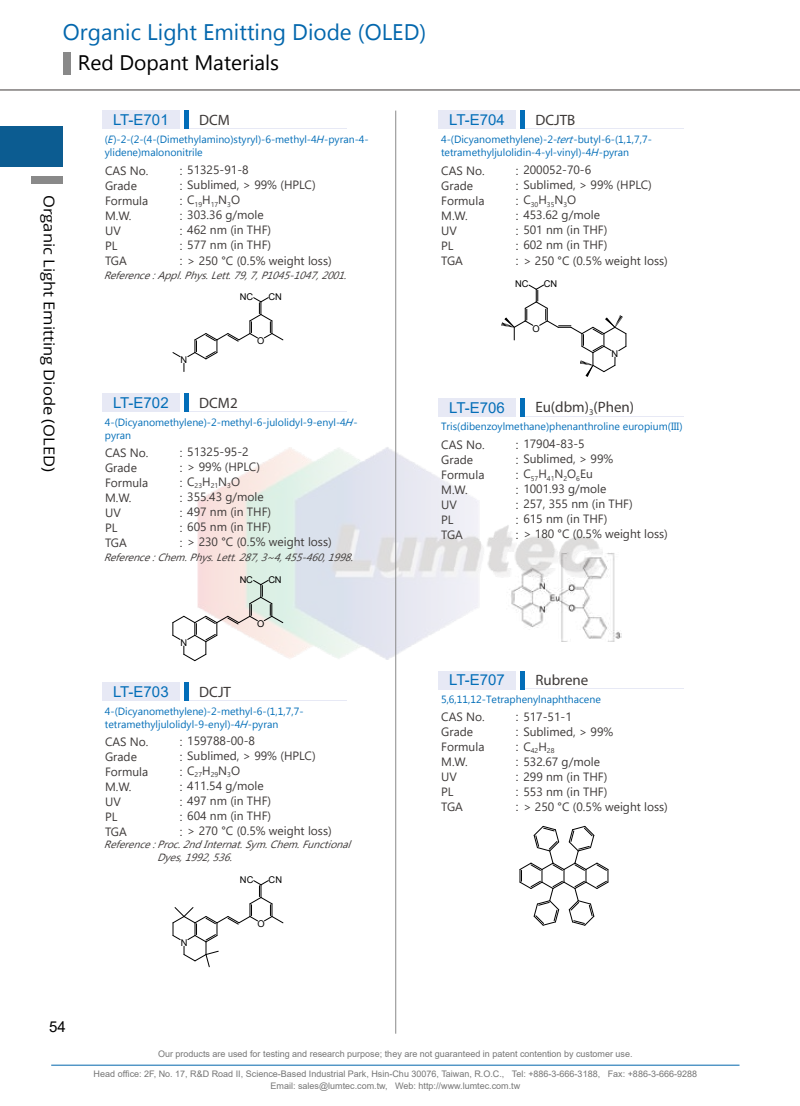
<style>
.page{position:relative;width:800px;height:1106px;background:#fff}
.page>*{position:absolute;margin:0;border:0;box-sizing:border-box;transform-origin:0 0}
.t1{font:22.5px "Microsoft New Tai Lue";color:#0367ad}
.t2{font:21px "Microsoft New Tai Lue";color:#000}
.t3{font:15px "Arial";color:#036eb8}
.t4{font:15px "Myriad Pro";color:#3e3a39}
.t5{font:15px "Open Sans";color:#000;scale:1.1 1}
.t6{font:15px "Arial";color:#000}
.t7{font:12px/15px "Segoe UI";color:#3e3a39}
.t8{font:12px/15px "Arial";color:#3e3a39;text-align:justify}
.t9{font:10.5px/13.5px "Microsoft Tai Le";color:#036eb8}
.t10{font:italic 10.5px/13.5px "Microsoft Tai Le";color:#3e3a39}
.t11{font:9.3px "Arial";letter-spacing:-.02em;color:#000}
.t12{font:9px/12px "Arial";color:#767676;text-align:center}
.t13{font:7.05px "Segoe UI";color:#3e3a39}
.s1{font-style:italic}
.s2{font-family:"Arial"}
.s3{font-family:"Segoe UI"}
</style>
<div class="page">
<img style="left:197px;top:446px;width:405px;height:214px">
<hr style="left:51px;top:1064px;width:688px;height:1px;background:#0367ad">
<hr style="left:395px;top:111px;width:1px;height:922px;background:#898989">
<div style="left:0;top:126px;width:63px;height:41px;background:#0c5c91"></div>
<div style="left:32px;top:176px;width:31px;height:7px;background:#898989"></div>
<div style="left:63px;top:52px;width:7px;height:22px;background:#898989"></div>
<hr style="left:0;top:90px;width:799px;height:1px;background:#3e3a39">
<div style="left:102px;top:111px;width:77px;height:18px;background:#e7e9f5"></div>
<div style="left:438px;top:111px;width:77px;height:18px;background:#e7e9f5"></div>
<div style="left:438px;top:398px;width:77px;height:19px;background:#e7e9f5"></div>
<div style="left:438px;top:670px;width:77px;height:19px;background:#e7e9f5"></div>
<div style="left:102px;top:393px;width:77px;height:19px;background:#e7e9f5"></div>
<div style="left:102px;top:682px;width:77px;height:19px;background:#e7e9f5"></div>
<hr style="left:185px;top:128px;width:162px;height:1px;background:#e7e9f5">
<hr style="left:521px;top:128px;width:162px;height:1px;background:#e7e9f5">
<hr style="left:521px;top:416px;width:162px;height:1px;background:#e7e9f5">
<hr style="left:521px;top:688px;width:162px;height:1px;background:#e7e9f5">
<hr style="left:185px;top:411px;width:162px;height:1px;background:#e7e9f5">
<hr style="left:185px;top:700px;width:162px;height:1px;background:#e7e9f5">
<hr style="left:184px;top:111px;width:4px;height:18px;background:#036eb8">
<hr style="left:520px;top:111px;width:4px;height:18px;background:#036eb8">
<hr style="left:520px;top:398px;width:4px;height:19px;background:#036eb8">
<hr style="left:520px;top:670px;width:4px;height:19px;background:#036eb8">
<hr style="left:184px;top:393px;width:4px;height:19px;background:#036eb8">
<hr style="left:184px;top:682px;width:4px;height:19px;background:#036eb8">
<svg style="left:172px;top:297px;width:111px;height:74px"></svg>
<svg style="left:172px;top:580px;width:111px;height:81px"></svg>
<svg style="left:501px;top:284px;width:125px;height:93px"></svg>
<svg style="left:519px;top:826px;width:89px;height:99px"></svg>
<img style="left:506px;top:552px;width:115px;height:90px">
<svg style="left:172px;top:880px;width:111px;height:87px"></svg>
<h1 class="t1" style="left:63px;top:19px;width:365px">Organic Light Emitting Diode (OLED)</h1>
<h2 class="t2" style="left:78px;top:50px;width:203px">Red Dopant Materials</h2>
<p class="t3" style="left:113px;top:110px;width:57px">LT-E701</p>
<p class="t3" style="left:449px;top:110px;width:57px">LT-E704</p>
<p class="t4" style="left:199px;top:111px;width:32px">DCM</p>
<p class="t4" style="left:535px;top:111px;width:41px">DCJTB</p>
<p class="t5" style="left:59px;top:195px;width:254px;rotate:90deg">Organic Light Emitting Diode (OLED)</p>
<p class="t9" style="left:105px;top:133px;width:265px">(<span class="s1">E</span>)-2-(2-(4-(Dimethylamino)styryl)-6-methyl-4<span class="s1">H</span>-pyran-4- ylidene)malononitrile</p>
<p class="t9" style="left:441px;top:133px;width:212px">4-(Dicyanomethylene)-2-<span class="s1">tert</span>-butyl-6-(1,1,7,7- tetramethyljulolidin-4-yl-vinyl)-4<span class="s1">H</span>-pyran</p>
<p class="t7" style="left:179px;top:162px;width:138px"><span class="s2">:</span> 51325-91-8<br><span class="s2">:</span> Sublimed, &gt; 99% (HPLC)</p>
<p class="t8" style="left:179px;top:193px;width:5px">:</p>
<p class="t7" style="left:179px;top:207px;width:154px"><span class="s2">:</span> 303.36 g/mole<br><span class="s2">:</span> 462 nm (in THF)<br><span class="s2">:</span> 577 nm (in THF)<br><span class="s2">:</span> &gt; 250 °C (0.5% weight loss)</p>
<p class="t7" style="left:515px;top:162px;width:138px"><span class="s2">:</span> 200052-70-6<br><span class="s2">:</span> Sublimed, &gt; 99% (HPLC)</p>
<p class="t8" style="left:515px;top:193px;width:5px">:</p>
<p class="t7" style="left:515px;top:207px;width:154px"><span class="s2">:</span> 453.62 g/mole<br><span class="s2">:</span> 501 nm (in THF)<br><span class="s2">:</span> 602 nm (in THF)<br><span class="s2">:</span> &gt; 250 °C (0.5% weight loss)</p>
<p class="t7" style="left:105px;top:162px;width:45px">CAS No.<br>Grade<br>Formula<br>M.W.<br>UV<br>PL<br>TGA</p>
<p class="t7" style="left:441px;top:162px;width:45px">CAS No.<br>Grade<br>Formula<br>M.W.<br>UV<br>PL<br>TGA</p>
<p class="t13" style="left:187px;top:197px;width:54px"><sup>C</sup>19<sup>H</sup>17<sup>N</sup>3<sup>O</sup></p>
<p class="t13" style="left:523px;top:197px;width:54px"><sup>C</sup>30<sup>H</sup>35<sup>N</sup>3<sup>O</sup></p>
<p class="t10" style="left:104px;top:269px;width:249px"><span class="s3">Reference:</span>Appl.Phys.Lett.79,7,P1045-1047,2001.</p>
<p class="t11" style="left:240px;top:290px;width:15px">NC</p>
<p class="t11" style="left:268px;top:290px;width:15px">CN</p>
<p class="t11" style="left:180px;top:354px;width:8px">N</p>
<p class="t3" style="left:113px;top:392px;width:57px">LT-E702</p>
<p class="t4" style="left:199px;top:393px;width:40px">DCM2</p>
<p class="t11" style="left:257px;top:335px;width:9px">O</p>
<p class="t9" style="left:105px;top:416px;width:254px">4-(Dicyanomethylene)-2-methyl-6-julolidyl-9-enyl-4<span class="s1">H&shy;</span>pyran</p>
<p class="t7" style="left:105px;top:444px;width:45px">CAS No.<br>Grade<br>Formula<br>M.W.<br>UV<br>PL<br>TGA</p>
<p class="t7" style="left:187px;top:443px;width:74px">51325-95-2<br>&gt; 99% (HPLC)</p>
<p class="t13" style="left:187px;top:479px;width:54px"><sup>C</sup>23<sup>H</sup>21<sup>N</sup>3<sup>O</sup></p>
<p class="t7" style="left:187px;top:488px;width:146px">355.43 g/mole<br>497 nm (in THF)<br>605 nm (in THF)<br>&gt; 230 °C (0.5% weight loss)</p>
<p class="t8" style="left:179px;top:445px;width:5px">: : : : : : :</p>
<p class="t10" style="left:104px;top:551px;width:255px"><span class="s3">Reference:</span>Chem.Phys.Lett.287,3~4,455-460,1998.</p>
<p class="t11" style="left:240px;top:573px;width:15px">NC</p>
<p class="t11" style="left:268px;top:573px;width:15px">CN</p>
<p class="t11" style="left:180px;top:636px;width:8px">N</p>
<p class="t3" style="left:113px;top:681px;width:57px">LT-E703</p>
<p class="t4" style="left:199px;top:682px;width:33px">DCJT</p>
<p class="t11" style="left:257px;top:617px;width:9px">O</p>
<p class="t9" style="left:105px;top:704px;width:200px">4-(Dicyanomethylene)-2-methyl-6-(1,1,7,7- tetramethyljulolidyl-9-enyl)-4<span class="s1">H</span>-pyran</p>
<p class="t7" style="left:105px;top:733px;width:45px">CAS No.<br>Grade<br>Formula<br>M.W.<br>UV<br>PL<br>TGA</p>
<p class="t7" style="left:187px;top:732px;width:130px">159788-00-8<br>Sublimed, &gt; 99% (HPLC)</p>
<p class="t13" style="left:187px;top:768px;width:54px"><sup>C</sup>27<sup>H</sup>29<sup>N</sup>3<sup>O</sup></p>
<p class="t7" style="left:187px;top:777px;width:146px">411.54 g/mole<br>497 nm (in THF)<br>604 nm (in THF)<br>&gt; 270 °C (0.5% weight loss)</p>
<p class="t8" style="left:179px;top:734px;width:5px">: : : : : : :</p>
<p class="t10" style="left:157px;top:838px;width:199px;text-indent:-53px">Reference :Proc.2ndInternat.Sym.Chem.Functional<br>Dyes,1992,536.</p>
<p class="t11" style="left:240px;top:873px;width:15px">NC</p>
<p class="t11" style="left:268px;top:873px;width:15px">CN</p>
<p class="t11" style="left:181px;top:936px;width:8px">N</p>
<p class="t11" style="left:257px;top:917px;width:9px">O</p>
<p class="t11" style="left:515px;top:278px;width:15px">NC</p>
<p class="t11" style="left:543px;top:278px;width:15px">CN</p>
<p class="t3" style="left:449px;top:397px;width:57px">LT-E706</p>
<p class="t11" style="left:532px;top:322px;width:9px">O</p>
<p class="t11" style="left:611px;top:347px;width:8px">N</p>
<p class="t4" style="left:535px;top:398px;width:100px">Eu(dbm)<sub>3</sub>(Phen)</p>
<p class="t9" style="left:441px;top:420px;width:243px">Tris(dibenzoylmethane)phenanthroline europium(III)</p>
<p class="t7" style="left:441px;top:436px;width:45px">CAS No.<br>Grade<br>Formula<br>M.W.<br>UV<br>PL<br>TGA</p>
<p class="t7" style="left:515px;top:435px;width:154px"><span class="s2">:</span> 17904-83-5<br><span class="s2">:</span> Sublimed, &gt; 99%<br><span class="s2">:</span> C<sub>57</sub>H<sub>41</sub>N<sub>2</sub>O<sub>6</sub>Eu<br><span class="s2">:</span> 1001.93 g/mole<br><span class="s2">:</span> 257, 355 nm (in THF)<br><span class="s2">:</span> 615 nm (in THF)<br><span class="s2">:</span> &gt; 180 °C (0.5% weight loss)</p>
<p class="t3" style="left:449px;top:670px;width:57px">LT-E707</p>
<p class="t4" style="left:535px;top:671px;width:54px">Rubrene</p>
<p class="t9" style="left:441px;top:693px;width:161px">5,6,11,12-Tetraphenylnaphthacene</p>
<p class="t7" style="left:441px;top:708px;width:45px">CAS No.<br>Grade<br>Formula<br>M.W.<br>UV<br>PL<br>TGA</p>
<p class="t7" style="left:515px;top:708px;width:99px"><span class="s2">:</span> 517-51-1<br><span class="s2">:</span> Sublimed, &gt; 99%</p>
<p class="t8" style="left:515px;top:739px;width:5px">:</p>
<p class="t7" style="left:515px;top:753px;width:154px"><span class="s2">:</span> 532.67 g/mole<br><span class="s2">:</span> 299 nm (in THF)<br><span class="s2">:</span> 553 nm (in THF)<br><span class="s2">:</span> &gt; 250 °C (0.5% weight loss)</p>
<p class="t13" style="left:523px;top:744px;width:33px"><sup>C</sup>42<sup>H</sup>28</p>
<p class="t6" style="left:49px;top:1016px;width:18px">54</p>
<p class="t12" style="left:158px;top:1048px;width:476px">Our products are used for testing and research purpose; they are not guaranteed in patent contention by customer use.</p>
<p class="t12" style="left:94px;top:1068px;width:604px">Head office: 2F, No. 17, R&amp;D Road II, Science-Based Industrial Park, Hsin-Chu 30076, Taiwan, R.O.C., Tel: +886-3-666-3188, Fax: +886-3-666-9288<br>Email: sales@lumtec.com.tw, Web: http://www.lumtec.com.tw</p>
</div>
